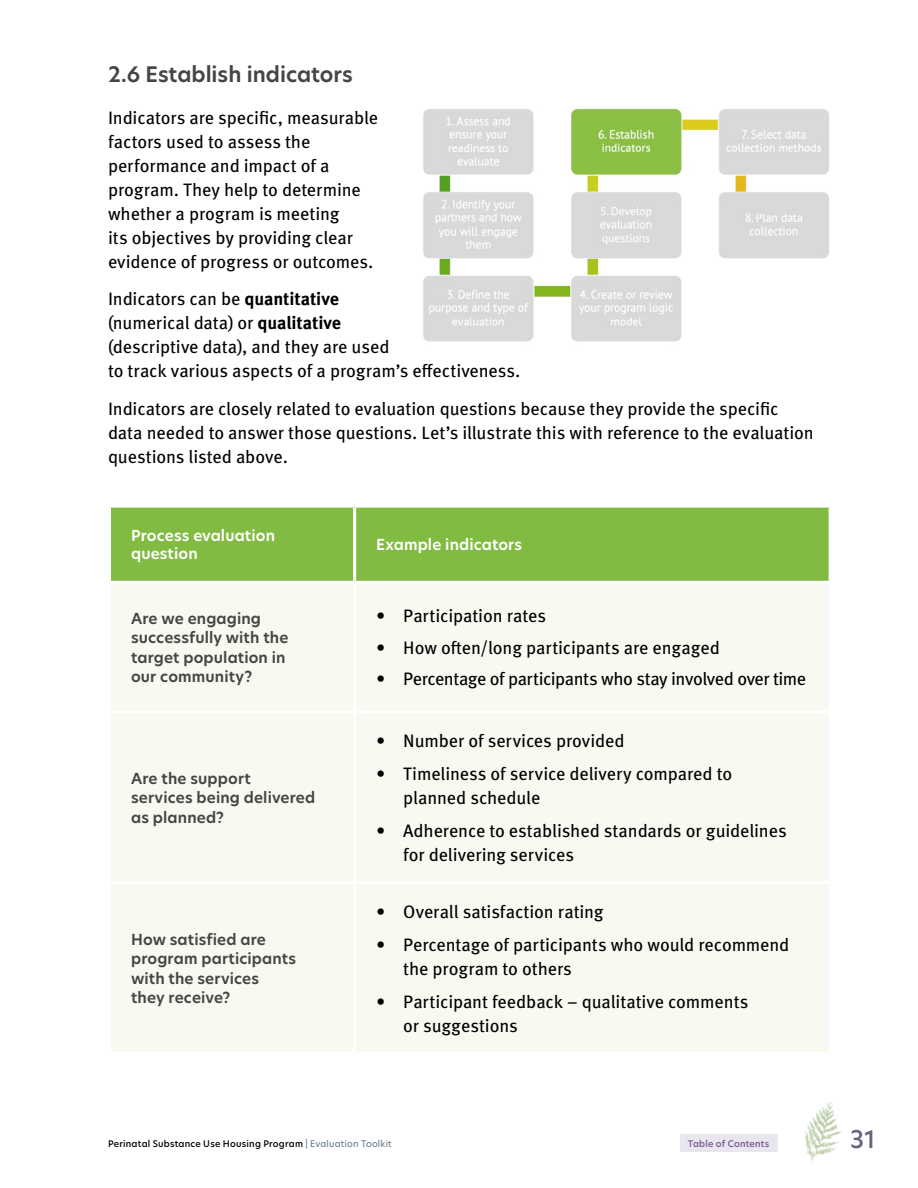
<style>
.page{position:relative;width:918px;height:1188px;background:#fff}
.page>*{position:absolute;margin:0;border:0;box-sizing:border-box;transform-origin:0 0}
.t1{font:500 24px "New Hero";color:#61647c}
.t2{font:600 21px "New Hero";color:#454546}
.t3{font:18px/24px "Meta Pro";letter-spacing:-.01em;color:#000}
.t4{font:600 15px/19.5px "New Hero";letter-spacing:.01em;color:#454546}
.t5{font:600 15px/18px "New Hero";letter-spacing:.01em;color:#fff}
.t6{font:500 9px "New Hero";letter-spacing:.025em;color:#000}
.t7{font:500 9px "New Hero";letter-spacing:.025em;color:#70568f}
.s1{font-weight:700}
.s2{font-weight:400;color:#55768a}
</style>
<div class="page">
<div style="left:680px;top:1134px;width:98px;height:18px;background:#eae6ee"></div>
<img style="left:805px;top:1101px;width:36px;height:60px">
<div style="left:111px;top:508px;width:718px;height:73px;background:#81bb42"></div>
<div style="left:111px;top:584px;width:717px;height:468px;background:#f6faf0"></div>
<hr style="left:353px;top:508px;width:3px;height:73px;background:#fff">
<hr style="left:353px;top:584px;width:3px;height:126px;background:#fff">
<hr style="left:108px;top:710px;width:247px;height:3px;background:#fff">
<hr style="left:355px;top:710px;width:477px;height:3px;background:#fff">
<hr style="left:353px;top:713px;width:3px;height:168px;background:#fff">
<hr style="left:108px;top:881px;width:247px;height:3px;background:#fff">
<hr style="left:355px;top:881px;width:477px;height:3px;background:#fff">
<hr style="left:353px;top:884px;width:3px;height:168px;background:#fff">
<img style="left:423px;top:108px;width:406px;height:234px">
<p class="t2" style="left:108px;top:60px;width:246px">2.6 Establish indicators</p>
<p class="t3" style="left:108px;top:104px;width:272px">Indicators are specific, measurable factors used to assess the performance and impact of a program. They help to determine whether a program is meeting<br>its objectives by providing clear evidence of progress or outcomes.</p>
<p class="t3" style="left:108px;top:286px;width:414px">Indicators can be <span class="s1">quantitative<br></span>(numerical data) or <span class="s1">qualitative<br></span>(descriptive data), and they are used<br>to track various aspects of a program’s effectiveness.</p>
<p class="t3" style="left:108px;top:395px;width:707px">Indicators are closely related to evaluation questions because they provide the specific data needed to answer those questions. Let’s illustrate this with reference to the evaluation questions listed above.</p>
<p class="t5" style="left:131px;top:527px;width:146px">Process evaluation question</p>
<p class="t5" style="left:376px;top:536px;width:148px">Example indicators</p>
<p class="t4" style="left:131px;top:609px;width:159px">Are we engaging successfully with the target population in our community?</p>
<p class="t3" style="left:376px;top:603px;width:171px">• Participation rates</p>
<p class="t3" style="left:376px;top:634px;width:345px">• How often/long participants are engaged</p>
<p class="t3" style="left:376px;top:666px;width:432px">• Percentage of participants who stay involved over time</p>
<p class="t4" style="left:131px;top:768px;width:186px">Are the support services being delivered as planned?</p>
<p class="t4" style="left:131px;top:929px;width:166px">How satisfied are program participants with the services they receive?</p>
<p class="t3" style="left:376px;top:728px;width:250px">• Number of services provided</p>
<p class="t3" style="left:403px;top:761px;width:330px;text-indent:-27px">• Timeliness of service delivery compared to planned schedule</p>
<p class="t3" style="left:403px;top:818px;width:385px;text-indent:-27px">• Adherence to established standards or guidelines for delivering services</p>
<p class="t3" style="left:376px;top:898px;width:229px">• Overall satisfaction rating</p>
<p class="t3" style="left:403px;top:931px;width:388px;text-indent:-27px">• Percentage of participants who would recommend the program to others</p>
<p class="t3" style="left:403px;top:988px;width:347px;text-indent:-27px">• Participant feedback – qualitative comments or suggestions</p>
<p class="t6" style="left:108px;top:1137px;width:285px">Perinatal Substance Use Housing Program <span class="s2">| Evaluation Toolkit</span></p>
<p class="t7" style="left:688px;top:1137px;width:83px">Table of Contents</p>
<h1 class="t1" style="left:850px;top:1122px;width:27px">31</h1>
</div>
